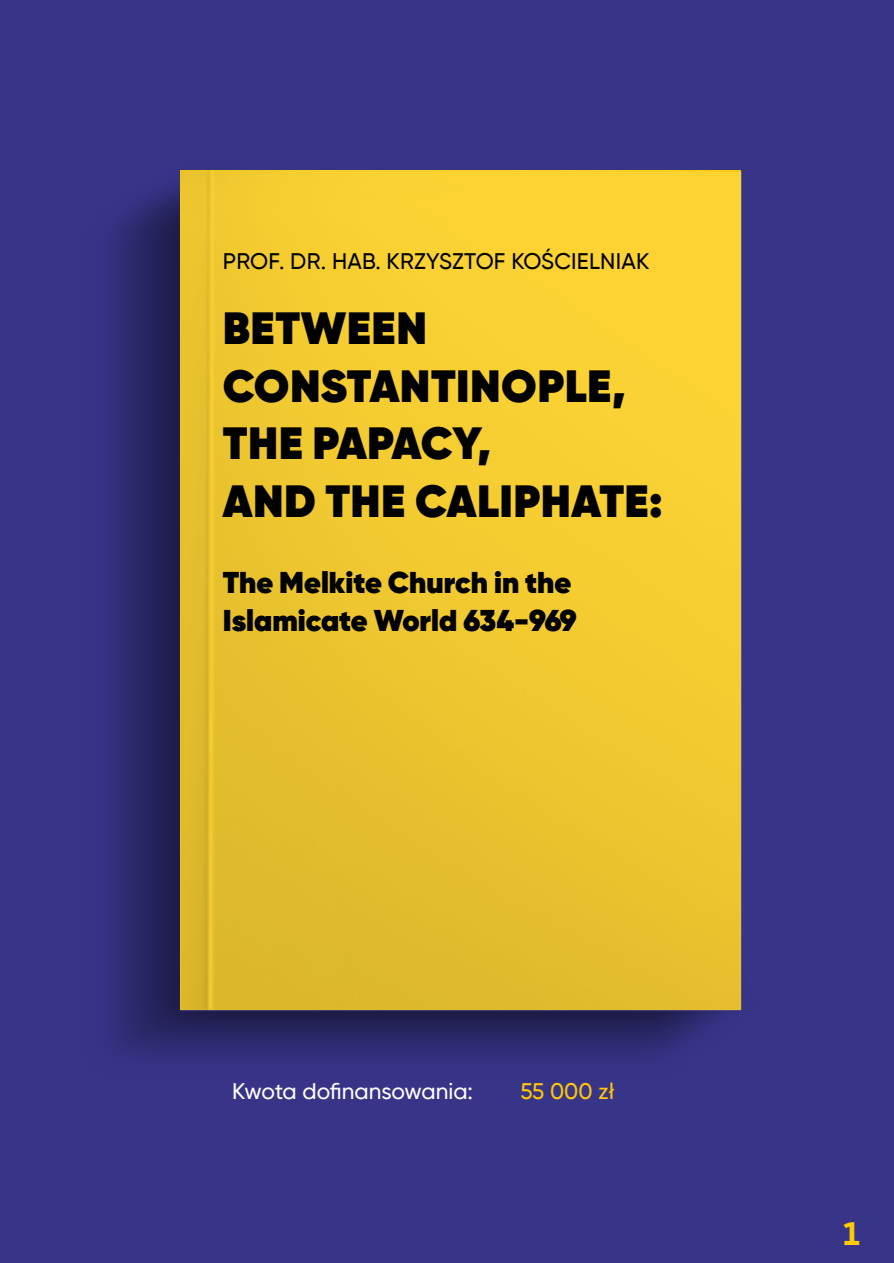
<style>
.page{position:relative;width:894px;height:1263px;background:#fff}
.page>*{position:absolute;margin:0;border:0;box-sizing:border-box;transform-origin:0 0}
.t1{font:800 45px/57.3px "Gilroy";letter-spacing:.01em;color:#010101}
.t2{font:800 30px/38.2px "Gilroy";color:#010101}
.t3{font:30px "Krona One";color:#ffcb02}
.t4{font:500 22.5px "Gilroy";letter-spacing:.01em;color:#010101}
.t5{font:500 22.5px "Gilroy";letter-spacing:-.01em;color:#fff}
.t6{font:500 22.5px "Gilroy";color:#ffc707}
</style>
<div class="page">
<div style="left:0;top:0;width:893px;height:1263px;background:#383589"></div>
<img style="left:110px;top:170px;width:632px;height:888px">
<img style="left:180px;top:170px;width:560px;height:840px">
<p class="t4" style="left:223px;top:252px;width:428px">PROF. DR. HAB. KRZYSZTOF KOŚCIELNIAK</p>
<p class="t1" style="left:223px;top:303px;width:441px">BETWEEN<br>CONSTANTINOPLE,<br>THE PAPACY,<br>AND THE CALIPHATE:</p>
<p class="t2" style="left:223px;top:566px;width:355px">The Melkite Church in the<br>Islamicate World 634-969</p>
<p class="t5" style="left:232px;top:1081px;width:242px">Kwota dofinansowania:</p>
<p class="t6" style="left:520px;top:1082px;width:95px">55 000 zł</p>
<p class="t3" style="left:842px;top:1215px;width:19px">1</p>
</div>
